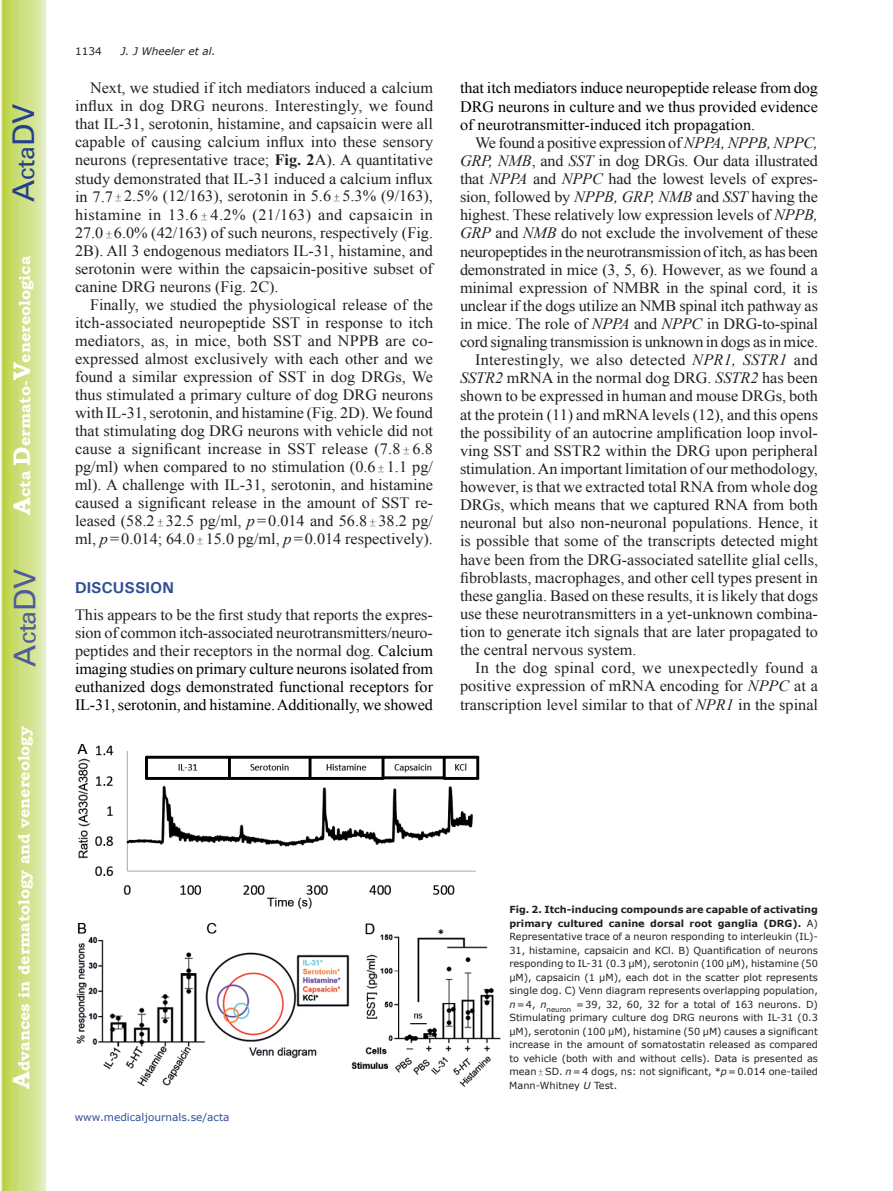
<style>
.page{position:relative;width:893px;height:1191px;background:#fff}
.page>*{position:absolute;margin:0;border:0;box-sizing:border-box;transform-origin:0 0}
.t1{font:30px "Univers";color:#4d5a9e}
.t2{font:30px "Univers";color:#253f8e}
.t3{font:15.75px/18px "Times New Roman";color:#231f20;text-align:justify}
.t4{font:15.75px/18px "Times New Roman";color:#000001;text-align:justify}
.t5{font:15.75px "Times New Roman";letter-spacing:-.02em;color:#231f20}
.t6{font:700 15.75px "Bookman Old Style";color:#fff}
.t7{font:15.75px "Times New Roman";letter-spacing:.02em;color:#231f20}
.t8{font:700 15.75px "Univers";color:#324f95}
.t9{font:10.5px "Verdana";color:#324f95}
.t10{font:italic 10.5px "Verdana";color:#231f20}
.t11{font:10.5px "Verdana";color:#231f20}
.t12{font:9.75px/13.5px "Verdana";color:#231f20}
.s1{font-size:24px}
.s2{font-weight:700}
.s3{font-family:"Perpetua";font-size:10.5px}
.s4{font-style:italic}
.s5{color:#231f20}
.s6{font-family:"Perpetua";font-size:9px}
</style>
<div class="page">
<svg style="left:1px;top:0;width:45px;height:1191px;background:#cfe084"></svg>
<img style="left:76px;top:744px;width:424px;height:343px">
<h1 class="t2" style="left:6px;top:202px;width:100px;rotate:-90deg">A<span class="s1">cta</span>DV</h1>
<p class="t6" style="left:15px;top:515px;width:260px;rotate:-90deg"><span class="s1">A</span>cta <span class="s1">D</span>ermato-<span class="s1">V</span>enereologica</p>
<h1 class="t1" style="left:7px;top:666px;width:100px;rotate:-90deg">A<span class="s1">cta</span>DV</h1>
<p class="t6" style="left:15px;top:1088px;width:364px;rotate:-90deg"><span class="s1">A</span>dvances in dermatology and venereology</p>
<p class="t11" style="left:75px;top:44px;width:28px">1134</p>
<p class="t10" style="left:121px;top:44px;width:96px">J. J Wheeler et al.</p>
<p class="t3" style="left:75px;top:79px;width:360px;text-indent:15px">Next, we studied if itch mediators induced a calcium influx in dog DRG neurons. Interestingly, we found that IL-31, serotonin, histamine, and capsaicin were all capable of causing calcium influx into these sensory neurons (representative trace; <span class="s2">Fig. 2</span>A). A quantitative study demonstrated that IL-31 induced a calcium influx in 7.7 <span class="s3">±</span> 2.5% (12/163), serotonin in 5.6 <span class="s3">±</span> 5.3% (9/163), histamine in 13.6 <span class="s3">±</span> 4.2% (21/163) and capsaicin in 27.0 <span class="s3">±</span>6.0% (42/163) of such neurons, respectively (Fig.<br>2B). All 3 endogenous mediators IL-31, histamine, and serotonin were within the capsaicin-positive subset of canine DRG neurons (Fig. 2C).</p>
<p class="t3" style="left:75px;top:295px;width:360px;text-indent:15px">Finally, we studied the physiological release of the itch-associated neuropeptide SST in response to itch mediators, as, in mice, both SST and NPPB are co&shy;expressed almost exclusively with each other and we found a similar expression of SST in dog DRGs, We thus stimulated a primary culture of dog DRG neurons with IL-31, serotonin, and histamine (Fig. 2D). We found that stimulating dog DRG neurons with vehicle did not cause a significant increase in SST release (7.8 <span class="s3">±</span> 6.8 pg/ml) when compared to no stimulation (0.6 <span class="s3">±</span> 1.1 pg/ ml). A challenge with IL-31, serotonin, and histamine caused a significant release in the amount of SST re&shy;leased (58.2 <span class="s3">±</span> 32.5 pg/ml, <span class="s4">p</span>=0.014 and 56.8 <span class="s3">±</span> 38.2 pg/ ml, <span class="s4">p</span>=0.014; 64.0 <span class="s3">±</span> 15.0 pg/ml, <span class="s4">p</span>=0.014 respectively).</p>
<p class="t8" style="left:75px;top:577px;width:101px">DISCUSSION</p>
<p class="t4" style="left:75px;top:605px;width:360px"><span class="s5">This appears to be the first study that reports the expres&shy;sion of common itch-associated neurotransmitters/neuro&shy;peptides and their receptors in the normal dog.</span> Calcium imaging studies on primary culture neurons isolated from euthanized dogs demonstrated functional receptors for IL-31, serotonin, and histamine. Additionally, we showed</p>
<p class="t4" style="left:460px;top:79px;width:360px">that itch mediators induce neuropeptide release from dog DRG neurons in culture and we thus provided evidence of neurotransmitter-induced itch propagation.</p>
<p class="t5" style="left:475px;top:132px;width:344px">We found a positive expression of <span class="s4">NPPA, NPPB, NPPC,</span></p>
<p class="t3" style="left:460px;top:151px;width:359px"><span class="s4">GRP, NMB</span>, and <span class="s4">SST</span> in dog DRGs. Our data illustrated</p>
<p class="t3" style="left:460px;top:169px;width:359px">that <span class="s4">NPPA</span> and <span class="s4">NPPC</span> had the lowest levels of expres-</p>
<p class="t3" style="left:460px;top:188px;width:359px">sion, followed by <span class="s4">NPPB, GRP, NMB</span> and <span class="s4">SST</span> having the</p>
<p class="t3" style="left:460px;top:206px;width:359px">highest. These relatively low expression levels of <span class="s4">NPPB,</span></p>
<p class="t3" style="left:460px;top:224px;width:360px"><span class="s4">GRP</span> and <span class="s4">NMB</span> do not exclude the involvement of these</p>
<p class="t5" style="left:460px;top:241px;width:360px">neuropeptides in the neurotransmission of itch, as has been</p>
<p class="t3" style="left:460px;top:260px;width:359px">demonstrated in mice (3, 5, 6). However, as we found a</p>
<p class="t3" style="left:460px;top:278px;width:359px">minimal expression of NMBR in the spinal cord, it is</p>
<p class="t3" style="left:460px;top:296px;width:359px">unclear if the dogs utilize an NMB spinal itch pathway as</p>
<p class="t3" style="left:460px;top:314px;width:359px">in mice. The role of <span class="s4">NPPA</span> and <span class="s4">NPPC</span> in DRG-to-spinal</p>
<p class="t3" style="left:460px;top:332px;width:360px">cord signaling transmission is unknown in dogs as in mice.</p>
<p class="t3" style="left:475px;top:351px;width:344px">Interestingly, we also detected <span class="s4">NPR1, SSTR1</span> and</p>
<p class="t3" style="left:460px;top:369px;width:359px"><span class="s4">SSTR2</span> mRNA in the normal dog DRG. <span class="s4">SSTR2</span> has been</p>
<p class="t3" style="left:460px;top:387px;width:360px">shown to be expressed in human and mouse DRGs, both</p>
<p class="t3" style="left:460px;top:405px;width:359px">at the protein (11) and mRNA levels (12), and this opens</p>
<p class="t3" style="left:460px;top:423px;width:359px">the possibility of an autocrine amplification loop invol-</p>
<p class="t3" style="left:460px;top:441px;width:359px">ving SST and SSTR2 within the DRG upon peripheral</p>
<p class="t3" style="left:460px;top:459px;width:359px">stimulation. An important limitation of our methodology,</p>
<p class="t3" style="left:460px;top:477px;width:359px">however, is that we extracted total RNA from whole dog</p>
<p class="t3" style="left:460px;top:496px;width:359px">DRGs, which means that we captured RNA from both</p>
<p class="t3" style="left:460px;top:514px;width:359px">neuronal but also non-neuronal populations. Hence, it</p>
<p class="t3" style="left:460px;top:532px;width:359px">is possible that some of the transcripts detected might</p>
<p class="t3" style="left:460px;top:550px;width:360px">have been from the DRG-associated satellite glial cells,</p>
<p class="t3" style="left:460px;top:568px;width:359px">fibroblasts, macrophages, and other cell types present in</p>
<p class="t3" style="left:460px;top:586px;width:360px">these ganglia. Based on these results, it is likely that dogs</p>
<p class="t3" style="left:460px;top:604px;width:359px">use these neurotransmitters in a yet-unknown combina-</p>
<p class="t3" style="left:460px;top:622px;width:359px">tion to generate itch signals that are later propagated to</p>
<p class="t3" style="left:460px;top:640px;width:178px">the central nervous system.</p>
<p class="t7" style="left:475px;top:657px;width:344px">In the dog spinal cord, we unexpectedly found a</p>
<p class="t3" style="left:460px;top:677px;width:359px">positive expression of mRNA encoding for <span class="s4">NPPC</span> at a</p>
<p class="t3" style="left:460px;top:695px;width:360px">transcription level similar to that of <span class="s4">NPR1</span> in the spinal</p>
<p class="t9" style="left:75px;top:1110px;width:156px">www.medicaljournals.se/acta</p>
<p class="t12" style="left:509px;top:903px;width:310px"><span class="s2">Fig. 2. Itch-inducing compounds are capable of activating primary cultured canine dorsal root ganglia (DRG).</span> A)<br>Representative trace of a neuron responding to interleukin (IL)- 31, histamine, capsaicin and KCl. B) Quantification of neurons responding to IL-31 (0.3 µM), serotonin (100 µM), histamine (50 µM), capsaicin (1 µM), each dot in the scatter plot represents single dog. C) Venn diagram represents overlapping population, <span class="s4">n</span>=4, <span class="s4">n</span><sub>neuron</sub> =39, 32, 60, 32 for a total of 163 neurons. D)<br>Stimulating primary culture dog DRG neurons with IL-31 (0.3 µM), serotonin (100 µM), histamine (50 µM) causes a significant increase in the amount of somatostatin released as compared to vehicle (both with and without cells). Data is presented as mean<span class="s6">±</span>SD. <span class="s4">n</span>=4 dogs, ns: not significant, *<span class="s4">p</span>=0.014 one-tailed Mann-Whitney <span class="s4">U</span> Test.</p>
</div>
